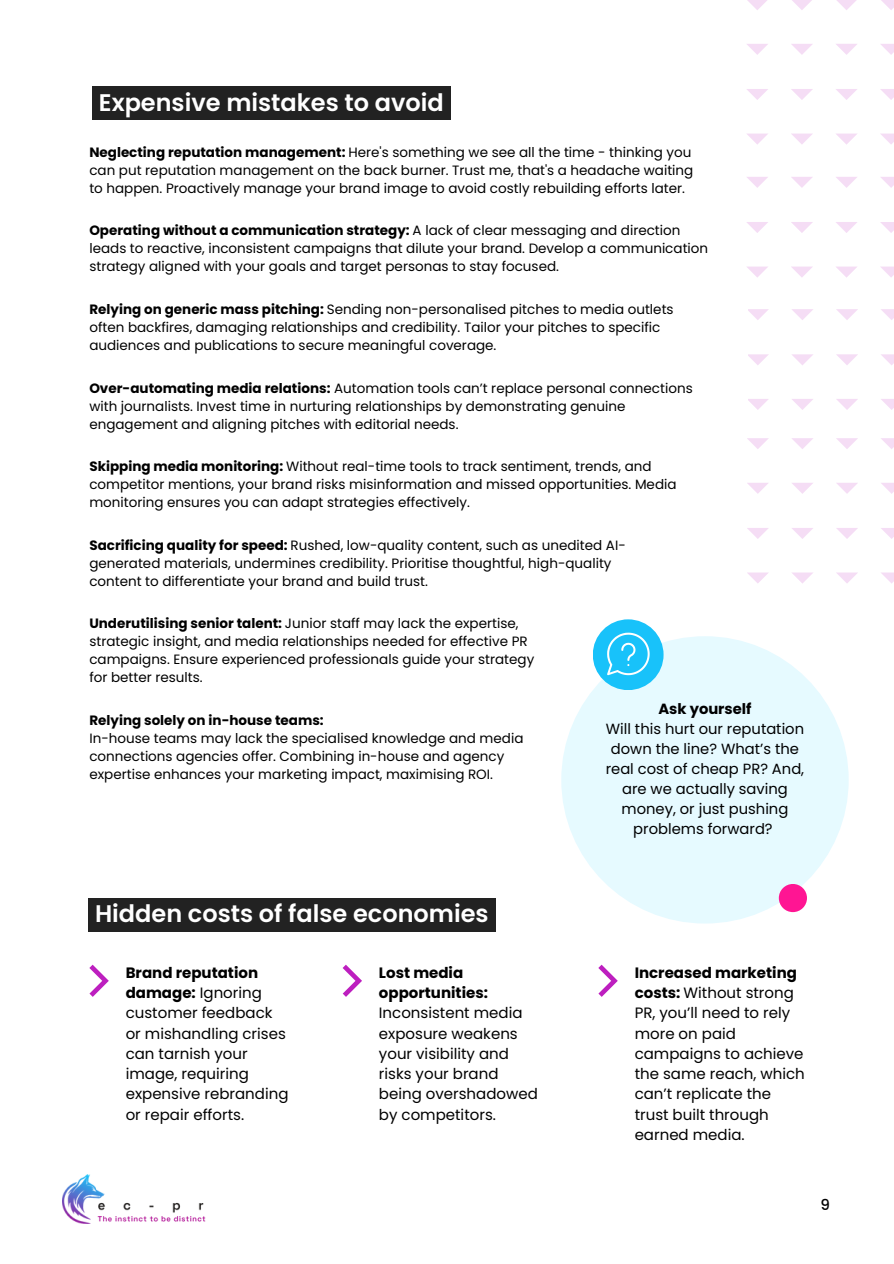
<style>
.page{position:relative;width:894px;height:1264px;background:#fff}
.page>*{position:absolute;margin:0;border:0;box-sizing:border-box;transform-origin:0 0}
.t1{font:600 24px "Poppins";color:#fff}
.t2{font:15px/20.2px "Poppins";color:#000}
.t3{font:500 15px "Poppins";color:#000}
.t4{font:14.7px/20.1px "Poppins";color:#000;text-align:center}
.t5{font:700 14.7px "Poppins";color:#000}
.t6{font:13.5px/18px "Poppins";color:#000}
.t7{font:700 13.5px "Poppins";color:#000}
.s1{font-weight:700}
</style>
<div class="page">
<img style="left:62px;top:1174px;width:143px;height:49px">
<svg style="left:880px;top:133px;width:13px;height:11px"></svg>
<svg style="left:880px;top:89px;width:13px;height:11px"></svg>
<svg style="left:880px;top:44px;width:13px;height:11px"></svg>
<svg style="left:881px;top:0;width:12px;height:10px"></svg>
<svg style="left:836px;top:133px;width:21px;height:12px"></svg>
<svg style="left:836px;top:89px;width:21px;height:11px"></svg>
<svg style="left:836px;top:44px;width:21px;height:11px"></svg>
<svg style="left:836px;top:0;width:21px;height:10px"></svg>
<svg style="left:791px;top:133px;width:21px;height:11px"></svg>
<svg style="left:791px;top:89px;width:21px;height:11px"></svg>
<svg style="left:791px;top:44px;width:21px;height:11px"></svg>
<svg style="left:792px;top:0;width:20px;height:10px"></svg>
<svg style="left:747px;top:133px;width:21px;height:12px"></svg>
<svg style="left:747px;top:89px;width:21px;height:11px"></svg>
<svg style="left:747px;top:44px;width:21px;height:11px"></svg>
<svg style="left:747px;top:0;width:20px;height:10px"></svg>
<svg style="left:881px;top:572px;width:12px;height:11px"></svg>
<svg style="left:881px;top:528px;width:12px;height:11px"></svg>
<svg style="left:881px;top:483px;width:12px;height:11px"></svg>
<svg style="left:881px;top:438px;width:12px;height:11px"></svg>
<svg style="left:836px;top:572px;width:21px;height:11px"></svg>
<svg style="left:836px;top:528px;width:21px;height:11px"></svg>
<svg style="left:836px;top:483px;width:21px;height:11px"></svg>
<svg style="left:836px;top:438px;width:21px;height:11px"></svg>
<svg style="left:792px;top:572px;width:21px;height:11px"></svg>
<svg style="left:792px;top:528px;width:21px;height:11px"></svg>
<svg style="left:792px;top:483px;width:21px;height:11px"></svg>
<svg style="left:792px;top:438px;width:21px;height:11px"></svg>
<svg style="left:747px;top:572px;width:21px;height:11px"></svg>
<svg style="left:747px;top:528px;width:21px;height:11px"></svg>
<svg style="left:747px;top:483px;width:21px;height:11px"></svg>
<svg style="left:747px;top:438px;width:21px;height:11px"></svg>
<svg style="left:880px;top:266px;width:13px;height:11px"></svg>
<svg style="left:880px;top:222px;width:13px;height:11px"></svg>
<svg style="left:880px;top:177px;width:13px;height:11px"></svg>
<svg style="left:836px;top:266px;width:21px;height:12px"></svg>
<svg style="left:836px;top:222px;width:21px;height:11px"></svg>
<svg style="left:836px;top:177px;width:21px;height:11px"></svg>
<svg style="left:791px;top:266px;width:21px;height:11px"></svg>
<svg style="left:791px;top:222px;width:21px;height:11px"></svg>
<svg style="left:791px;top:177px;width:21px;height:11px"></svg>
<svg style="left:747px;top:266px;width:21px;height:12px"></svg>
<svg style="left:746px;top:222px;width:22px;height:11px"></svg>
<svg style="left:747px;top:177px;width:21px;height:11px"></svg>
<svg style="left:881px;top:399px;width:12px;height:11px"></svg>
<svg style="left:881px;top:354px;width:12px;height:11px"></svg>
<svg style="left:881px;top:309px;width:12px;height:11px"></svg>
<svg style="left:836px;top:399px;width:21px;height:11px"></svg>
<svg style="left:836px;top:354px;width:21px;height:11px"></svg>
<svg style="left:836px;top:309px;width:21px;height:11px"></svg>
<svg style="left:792px;top:399px;width:21px;height:11px"></svg>
<svg style="left:792px;top:354px;width:21px;height:11px"></svg>
<svg style="left:792px;top:309px;width:21px;height:11px"></svg>
<svg style="left:748px;top:399px;width:20px;height:11px"></svg>
<svg style="left:748px;top:354px;width:20px;height:11px"></svg>
<svg style="left:748px;top:309px;width:20px;height:11px"></svg>
<svg style="left:90px;top:964px;width:18px;height:32px"></svg>
<svg style="left:343px;top:964px;width:18px;height:32px"></svg>
<svg style="left:598px;top:964px;width:19px;height:32px"></svg>
<div style="left:88px;top:898px;width:407px;height:33px;background:#222"></div>
<div style="left:92px;top:86px;width:358px;height:34px;background:#222"></div>
<div style="left:561px;top:636px;width:287px;height:287px;background:#e6faff;border-radius:50%"></div>
<div style="left:592px;top:619px;width:71px;height:71px;background:#18c2fa;border-radius:50%"></div>
<div style="left:778px;top:884px;width:28px;height:28px;background:#ff1593;border-radius:50%"></div>
<svg style="left:607px;top:632px;width:42px;height:43px"></svg>
<p class="t1" style="left:99px;top:85px;width:346px">Expensive mistakes to avoid</p>
<h1 class="t6" style="left:89px;top:143px;width:605px"><span class="s1">Neglecting reputation management:</span> Here's something we see all the time - thinking you can put reputation management on the back burner. Trust me, that's a headache waiting to happen. Proactively manage your brand image to avoid costly rebuilding efforts later.</h1>
<p class="t6" style="left:89px;top:221px;width:620px"><span class="s1">Operating without a communication strategy:</span> A lack of clear messaging and direction leads to reactive, inconsistent campaigns that dilute your brand. Develop a communication strategy aligned with your goals and target personas to stay focused.</p>
<p class="t6" style="left:89px;top:300px;width:585px"><span class="s1">Relying on generic mass pitching:</span> Sending non-personalised pitches to media outlets often backfires, damaging relationships and credibility. Tailor your pitches to specific audiences and publications to secure meaningful coverage.</p>
<p class="t6" style="left:89px;top:379px;width:604px"><span class="s1">Over-automating media relations:</span> Automation tools can’t replace personal connections with journalists. Invest time in nurturing relationships by demonstrating genuine engagement and aligning pitches with editorial needs.</p>
<p class="t6" style="left:89px;top:457px;width:588px"><span class="s1">Skipping media monitoring:</span> Without real-time tools to track sentiment, trends, and competitor mentions, your brand risks misinformation and missed opportunities. Media monitoring ensures you can adapt strategies effectively.</p>
<p class="t6" style="left:89px;top:536px;width:537px"><span class="s1">Sacrificing quality for speed:</span> Rushed, low-quality content, such as unedited AI&shy;generated materials, undermines credibility. Prioritise thoughtful, high-quality content to differentiate your brand and build trust.</p>
<h1 class="t6" style="left:89px;top:614px;width:446px"><span class="s1">Underutilising senior talent:</span> Junior staff may lack the expertise, strategic insight, and media relationships needed for effective PR campaigns. Ensure experienced professionals guide your strategy</h1>
<p class="t6" style="left:89px;top:668px;width:115px">for better results.</p>
<p class="t7" style="left:89px;top:711px;width:236px">Relying solely on in-house teams:</p>
<p class="t6" style="left:89px;top:729px;width:435px">In-house teams may lack the specialised knowledge and media connections agencies offer. Combining in-house and agency expertise enhances your marketing impact, maximising ROI.</p>
<p class="t5" style="left:658px;top:698px;width:95px">Ask yourself</p>
<p class="t4" style="left:605px;top:718px;width:200px">Will this hurt our reputation down the line? What’s the real cost of cheap PR? And, are we actually saving money, or just pushing problems forward?</p>
<p class="t1" style="left:95px;top:897px;width:395px">Hidden costs of false economies</p>
<p class="t2" style="left:126px;top:962px;width:148px"><span class="s1">Brand reputation damage:</span> Ignoring customer feedback</p>
<p class="t2" style="left:126px;top:1023px;width:164px">or mishandling crises can tarnish your image, requiring expensive rebranding or repair efforts.</p>
<p class="t2" style="left:379px;top:962px;width:145px"><span class="s1">Lost media opportunities:<br></span>Inconsistent media exposure weakens your visibility and</p>
<p class="t2" style="left:379px;top:1063px;width:121px">risks your brand</p>
<p class="t2" style="left:379px;top:1083px;width:160px">being overshadowed by competitors.</p>
<p class="t2" style="left:634px;top:962px;width:172px"><span class="s1">Increased marketing costs:</span> Without strong<br>PR, you’ll need to rely more on paid campaigns to achieve the same reach, which can’t replicate the trust built through earned media.</p>
<p class="t3" style="left:820px;top:1193px;width:11px">9</p>
</div>
